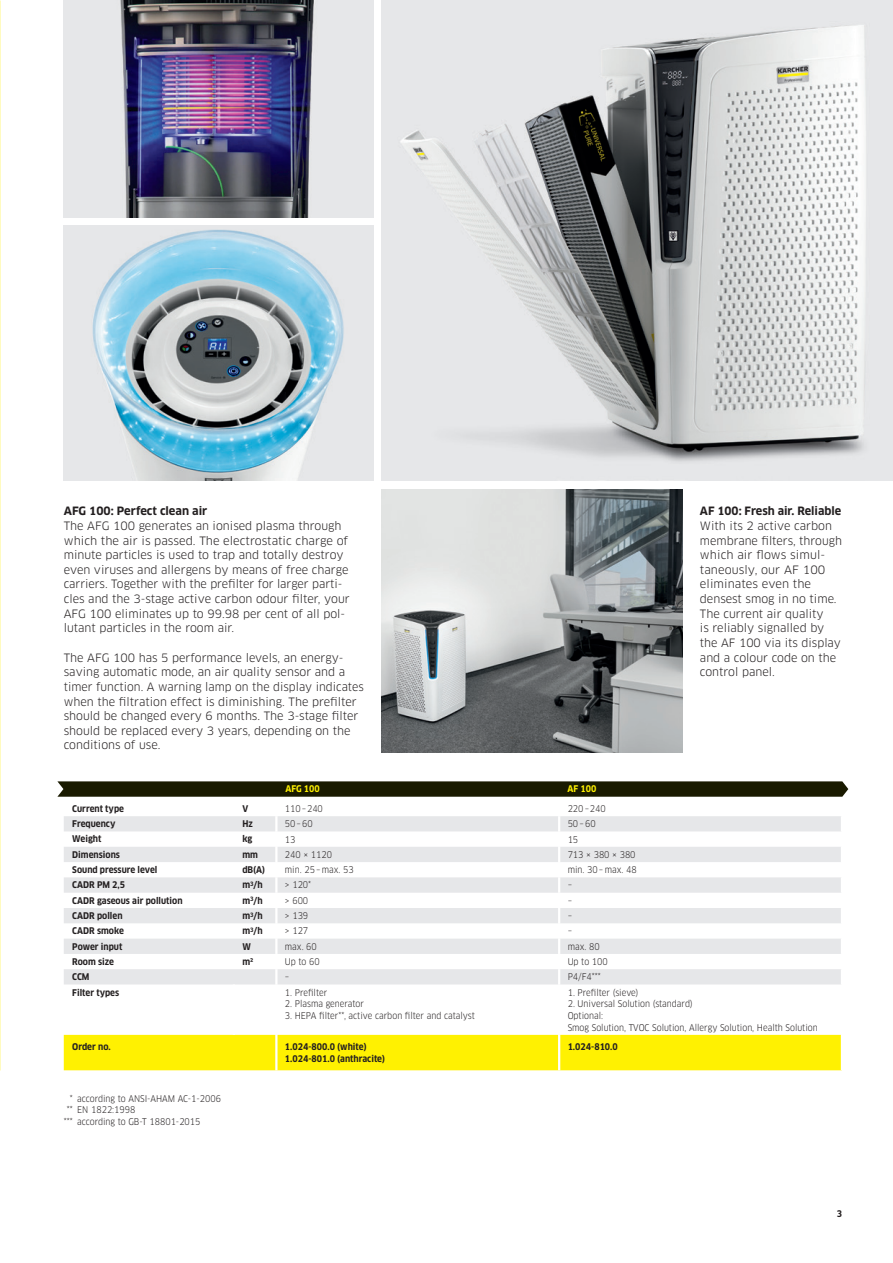
<style>
.page{position:relative;width:893px;height:1263px;background:#fff}
.page>*{position:absolute;margin:0;border:0;box-sizing:border-box;transform-origin:0 0}
.t1{font:11.25px/14.7px "Clan Pro";color:#231f20}
.t2{font:700 11.25px "Clan Pro";color:#231f20}
.t3{font:9px/11.7px "Clan Pro Narr";color:#231f20}
.t4{font:700 9px/11.7px "Clan Pro Narr";color:#231f20}
.t5{font:700 9px "Clan Pro Narr";color:#fff101}
</style>
<div class="page">
<img style="left:64px;top:0;width:309px;height:217px">
<img style="left:64px;top:226px;width:309px;height:254px">
<img style="left:382px;top:0;width:511px;height:480px">
<img style="left:382px;top:489px;width:301px;height:264px">
<svg style="left:64px;top:984px;width:494px;height:51px"></svg>
<div style="left:64px;top:1035px;width:777px;height:35px;background:#fff101"></div>
<hr style="left:275px;top:1035px;width:3px;height:35px;background:#fff">
<hr style="left:275px;top:984px;width:3px;height:51px;background:#fff">
<hr style="left:233px;top:984px;width:2px;height:51px;background:#fff">
<hr style="left:558px;top:1035px;width:2px;height:35px;background:#fff">
<svg style="left:57px;top:781px;width:791px;height:203px"></svg>
<p class="t2" style="left:64px;top:505px;width:145px">AFG 100: Perfect clean air</p>
<p class="t1" style="left:64px;top:518px;width:287px">The AFG 100 generates an ionised plasma through which the air is passed. The electrostatic charge of minute particles is used to trap and totally destroy even viruses and allergens by means of free charge carriers. Together with the prefilter for larger parti&shy;cles and the 3-stage active carbon odour filter, your AFG 100 eliminates up to 99.98 per cent of all pol&shy;lutant particles in the room air.</p>
<p class="t1" style="left:64px;top:650px;width:302px">The AFG 100 has 5 performance levels, an energy-- saving automatic mode, an air quality sensor and a timer function. A warning lamp on the display indicates when the filtration effect is diminishing. The prefilter should be changed every 6 months. The 3-stage filter should be replaced every 3 years, depending on the conditions of use.</p>
<p class="t5" style="left:285px;top:784px;width:36px">AFG 100</p>
<p class="t5" style="left:567px;top:784px;width:30px">AF 100</p>
<p class="t2" style="left:700px;top:505px;width:143px">AF 100: Fresh air. Reliable</p>
<p class="t1" style="left:700px;top:518px;width:144px">With its 2 active carbon membrane filters, through which air flows simul&shy;taneously, our AF 100 eliminates even the densest smog in no time.<br>The current air quality<br>is reliably signalled by the AF 100 via its display and a colour code on the control panel.</p>
<p class="t4" style="left:72px;top:803px;width:53px">Current type</p>
<p class="t4" style="left:242px;top:803px;width:7px">V</p>
<p class="t3" style="left:285px;top:803px;width:40px">110–240</p>
<p class="t3" style="left:568px;top:803px;width:40px">220–240</p>
<p class="t4" style="left:72px;top:818px;width:45px">Frequency</p>
<p class="t4" style="left:242px;top:818px;width:12px">Hz</p>
<p class="t3" style="left:285px;top:818px;width:29px">50–60</p>
<p class="t3" style="left:568px;top:818px;width:29px">50–60</p>
<p class="t4" style="left:72px;top:833px;width:31px">Weight</p>
<p class="t4" style="left:242px;top:833px;width:11px">kg</p>
<p class="t3" style="left:285px;top:833px;width:12px">13</p>
<p class="t3" style="left:568px;top:833px;width:12px">15</p>
<p class="t4" style="left:72px;top:849px;width:49px">Dimensions</p>
<p class="t4" style="left:242px;top:849px;width:17px">mm</p>
<p class="t3" style="left:285px;top:849px;width:49px">240 × 1120</p>
<p class="t3" style="left:568px;top:849px;width:69px">713 × 380 × 380</p>
<p class="t4" style="left:72px;top:864px;width:87px">Sound pressure level</p>
<p class="t4" style="left:242px;top:864px;width:24px">dB(A)</p>
<p class="t3" style="left:285px;top:864px;width:70px">min. 25–max. 53</p>
<p class="t3" style="left:568px;top:864px;width:71px">min. 30– max. 48</p>
<p class="t4" style="left:72px;top:879px;width:54px">CADR PM 2,5</p>
<p class="t4" style="left:242px;top:879px;width:22px">m<sup>3</sup>/h</p>
<p class="t3" style="left:285px;top:879px;width:28px">&gt; 120*</p>
<p class="t3" style="left:568px;top:879px;width:6px">–</p>
<p class="t4" style="left:72px;top:895px;width:112px">CADR gaseous air pollution</p>
<p class="t4" style="left:242px;top:895px;width:22px">m<sup>3</sup>/h</p>
<p class="t3" style="left:285px;top:894px;width:25px">&gt; 600</p>
<p class="t3" style="left:568px;top:894px;width:6px">–</p>
<p class="t4" style="left:72px;top:910px;width:52px">CADR pollen</p>
<p class="t4" style="left:242px;top:910px;width:22px">m<sup>3</sup>/h</p>
<p class="t3" style="left:285px;top:910px;width:25px">&gt; 139</p>
<p class="t3" style="left:568px;top:910px;width:6px">–</p>
<p class="t4" style="left:72px;top:925px;width:53px">CADR smoke</p>
<p class="t4" style="left:242px;top:925px;width:22px">m<sup>3</sup>/h</p>
<p class="t3" style="left:285px;top:925px;width:25px">&gt; 127</p>
<p class="t3" style="left:568px;top:925px;width:6px">–</p>
<p class="t4" style="left:72px;top:940px;width:52px">Power input</p>
<p class="t4" style="left:242px;top:940px;width:10px">W</p>
<p class="t3" style="left:285px;top:940px;width:34px">max. 60</p>
<p class="t3" style="left:568px;top:940px;width:34px">max. 80</p>
<p class="t4" style="left:72px;top:956px;width:43px">Room size</p>
<p class="t4" style="left:242px;top:956px;width:12px">m2</p>
<p class="t3" style="left:285px;top:956px;width:36px">Up to 60</p>
<p class="t3" style="left:568px;top:956px;width:42px">Up to 100</p>
<p class="t4" style="left:72px;top:971px;width:19px">CCM</p>
<p class="t3" style="left:285px;top:971px;width:6px">–</p>
<p class="t3" style="left:568px;top:971px;width:34px">P4/F4***</p>
<p class="t4" style="left:72px;top:986px;width:48px">Filter types</p>
<p class="t3" style="left:285px;top:986px;width:44px">1. Prefilter</p>
<p class="t3" style="left:285px;top:998px;width:81px">2. Plasma generator</p>
<p class="t3" style="left:285px;top:1010px;width:191px">3. HEPA filter**, active carbon filter and catalyst</p>
<p class="t3" style="left:568px;top:986px;width:72px">1. Prefilter (sieve)</p>
<p class="t3" style="left:568px;top:998px;width:252px">2. Universal Solution (standard)<br>Optional:<br>Smog Solution, TVOC Solution, Allergy Solution, Health Solution</p>
<p class="t4" style="left:72px;top:1041px;width:40px">Order no.</p>
<p class="t4" style="left:285px;top:1041px;width:102px">1.024-800.0 (white)<br>1.024-801.0 (anthracite)</p>
<p class="t4" style="left:568px;top:1041px;width:52px">1.024-810.0</p>
<p class="t3" style="left:70px;top:1092px;width:153px">* according to ANSI-AHAM AC-1-2006</p>
<p class="t3" style="left:67px;top:1104px;width:70px">** EN 1822:1998</p>
<p class="t3" style="left:64px;top:1116px;width:138px">*** according to GB-T 18801-2015</p>
<p class="t4" style="left:837px;top:1208px;width:7px">3</p>
</div>
